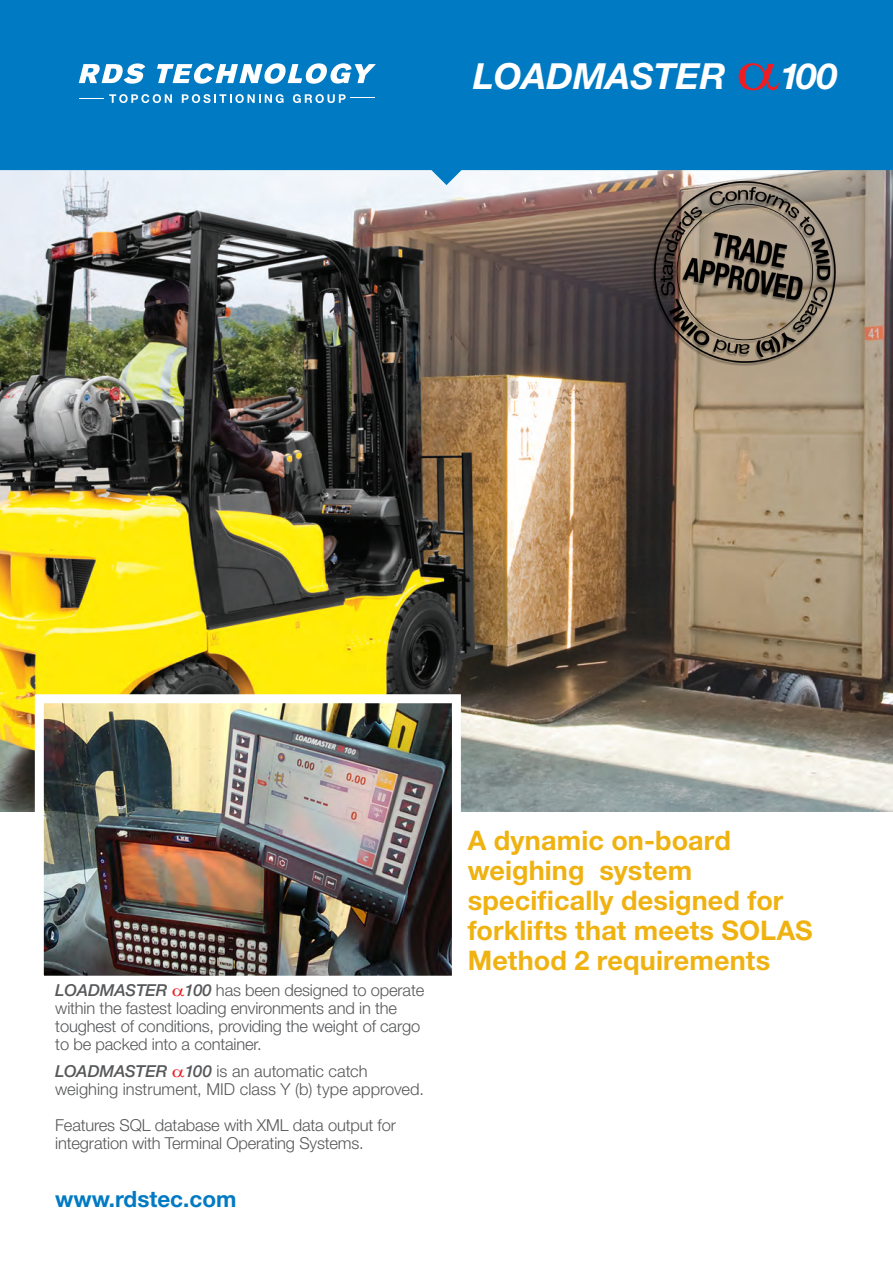
<style>
.page{position:relative;width:893px;height:1263px;background:#fff}
.page>*{position:absolute;margin:0;border:0;box-sizing:border-box;transform-origin:0 0}
.Main_Product_title{font:italic 700 36px "Helvetica Neue LT Std";color:#fff}
.Cover_text_white_Lar{font:700 27px/30px "Helvetica Neue LT Std";letter-spacing:.005em;color:#efb211}
.Web_address{font:700 22.5px "Helvetica Neue LT Std";color:#007ac2}
.Cover_general_text{font:300 16.5px/18px "Helvetica Neue LT Std";letter-spacing:-.01em;color:#57585a}
.Cover_text_white_Lar-2{font:300 16.5px/18px "Helvetica Neue LT Std";color:#57585a}
.s1{font-weight:500;font-style:italic}
</style>
<div class="page">
<img style="left:0;top:170px;width:893px;height:641px">
<img style="left:45px;top:704px;width:406px;height:271px">
<div style="left:35px;top:694px;width:426px;height:291px;border:9px solid #fff"></div>
<div style="left:0;top:0;width:893px;height:170px;background:#007ac2"></div>
<svg style="left:431px;top:155px;width:30px;height:30px"></svg>
<svg style="left:79px;top:63px;width:66px;height:21px"></svg>
<svg style="left:157px;top:63px;width:219px;height:21px"></svg>
<svg style="left:79px;top:94px;width:93px;height:9px"></svg>
<svg style="left:182px;top:94px;width:102px;height:9px"></svg>
<svg style="left:293px;top:94px;width:82px;height:9px"></svg>
<img style="left:647px;top:174px;width:196px;height:196px">
<svg style="left:739px;top:63px;width:40px;height:27px"></svg>
<p class="Main_Product_title" style="left:473px;top:54px;width:254px">LOADMASTER</p>
<p class="Main_Product_title" style="left:780px;top:54px;width:59px">100</p>
<p class="Cover_general_text" style="left:55px;top:981px;width:370px"><span class="s1">LOADMASTER 100</span> has been designed to operate within the fastest loading environments and in the toughest of conditions, providing the weight of cargo to be packed into a container.</p>
<p class="Cover_text_white_Lar-2" style="left:55px;top:1061px;width:370px"><span class="s1">LOADMASTER 100</span> is an automatic catch weighing instrument, MID class Y (b) type approved.</p>
<p class="Cover_general_text" style="left:55px;top:1115px;width:342px">Features SQL database with XML data output for integration with Terminal Operating Systems.</p>
<p class="Web_address" style="left:55px;top:1185px;width:183px">www.rdstec.com</p>
<p class="Cover_text_white_Lar" style="left:468px;top:824px;width:347px">A dynamic on-board weighing system specifically designed for forklifts that meets SOLAS<br>Method 2 requirements</p>
</div>
